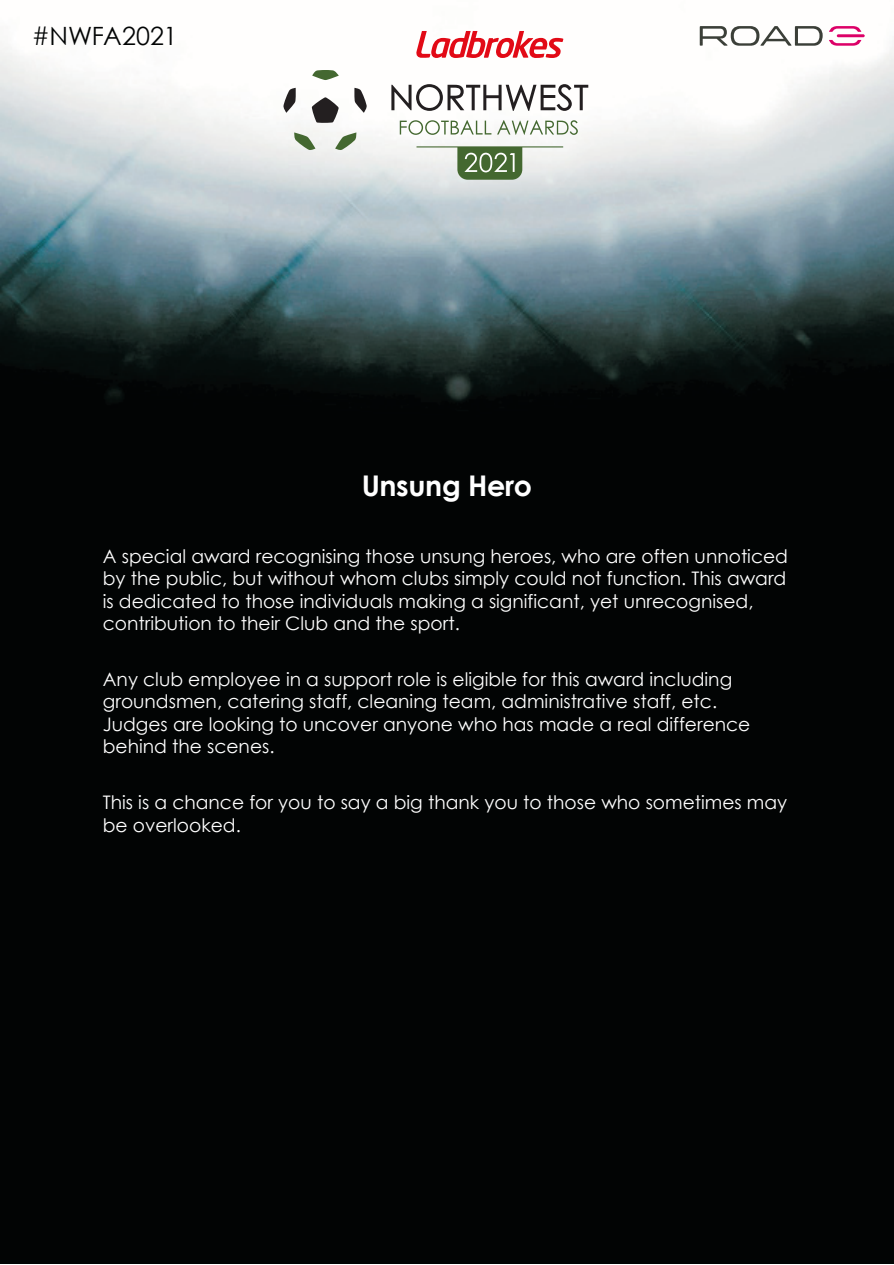
<style>
.page{position:relative;width:894px;height:1265px;background:#fff}
.page>*{position:absolute;margin:0;border:0;box-sizing:border-box;transform-origin:0 0}
.t1{font:700 28.5px "Century Gothic";letter-spacing:-.01em;color:#fff}
.t2{font:25.2px "Century Gothic";color:#020404}
.t3{font:18.6px/22.4px "Century Gothic";color:#fff}
</style>
<div class="page">
<img style="left:1px;top:26px;width:893px;height:1237px">
<svg style="left:700px;top:26px;width:123px;height:20px"></svg>
<svg style="left:829px;top:26px;width:36px;height:20px"></svg>
<svg style="left:311px;top:97px;width:28px;height:26px"></svg>
<svg style="left:312px;top:70px;width:27px;height:10px"></svg>
<svg style="left:354px;top:88px;width:13px;height:25px"></svg>
<svg style="left:283px;top:88px;width:13px;height:25px"></svg>
<svg style="left:294px;top:132px;width:21px;height:18px"></svg>
<svg style="left:335px;top:132px;width:21px;height:18px"></svg>
<svg style="left:400px;top:120px;width:178px;height:15px"></svg>
<svg style="left:391px;top:84px;width:197px;height:27px"></svg>
<svg style="left:416px;top:31px;width:147px;height:27px"></svg>
<svg style="left:417px;top:146px;width:146px;height:34px"></svg>
<h2 class="t2" style="left:32px;top:19px;width:147px">#NWFA2021</h2>
<h1 class="t1" style="left:362px;top:467px;width:172px">Unsung Hero</h1>
<p class="t3" style="left:103px;top:544px;width:687px">A special award recognising those unsung heroes, who are often unnoticed by the public, but without whom clubs simply could not function. This award is dedicated to those individuals making a significant, yet unrecognised, contribution to their Club and the sport.</p>
<p class="t3" style="left:103px;top:667px;width:649px">Any club employee in a support role is eligible for this award including groundsmen, catering staff, cleaning team, administrative staff, etc.<br>Judges are looking to uncover anyone who has made a real difference behind the scenes.</p>
<p class="t3" style="left:103px;top:790px;width:686px">This is a chance for you to say a big thank you to those who sometimes may be overlooked.</p>
</div>
